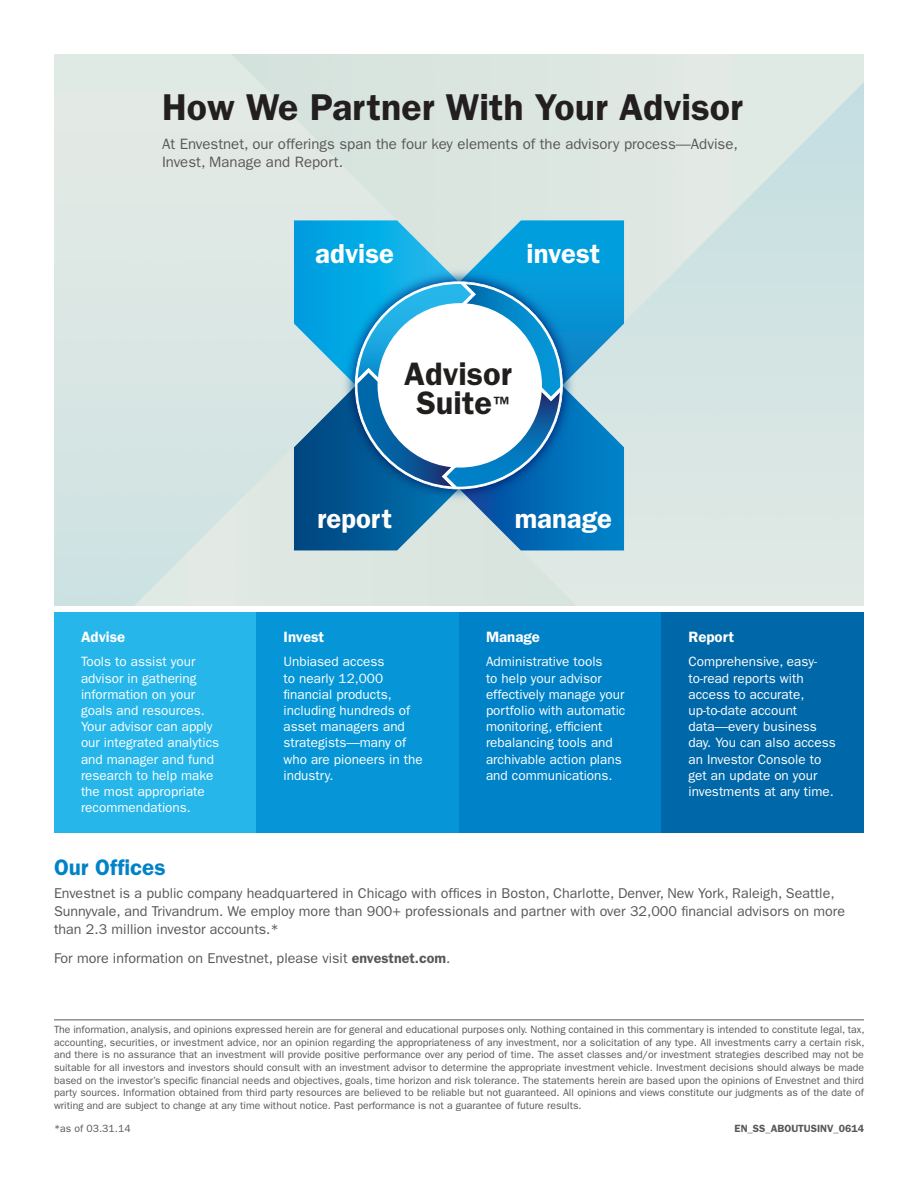
<style>
.page{position:relative;width:918px;height:1188px;background:#fff}
.page>*{position:absolute;margin:0;border:0;box-sizing:border-box;transform-origin:0 0}
.t1{font:600 37.5px "ITC Franklin Gothic Std";color:#231f20}
.t2{font:600 32.55px/28.2px "Franklin Gothic";color:#211e1e;text-align:center}
.t3{font:600 27.45px "Franklin Gothic";color:#fff}
.t4{font:600 22.5px "ITC Franklin Gothic Std";color:#0082c8}
.t5{font:15px/18px "ITC Franklin Gothic Std";color:#57585a}
.t6{font:600 15px "ITC Franklin Gothic Std";color:#fff}
.t7{font:14.25px/18px "ITC Franklin Gothic Std";color:#57585a}
.t8{font:13.5px/16.2px "ITC Franklin Gothic Std";color:#fff}
.t9{font:10.5px/12.6px "ITC Franklin Gothic Std";color:#57585a;text-align:justify}
.t10{font:600 10.5px "ITC Franklin Gothic Std";color:#57585a}
.s1{font-weight:500;font-size:19.8px}
.s2{font-weight:600}
</style>
<div class="page">
<svg style="left:202px;top:97px;width:508px;height:509px;background:#a3ccdb"></svg>
<div style="left:54px;top:612px;width:202px;height:221px;background:#26b6ea"></div>
<div style="left:256px;top:612px;width:203px;height:221px;background:#0696d7"></div>
<div style="left:459px;top:612px;width:203px;height:221px;background:#0082c8"></div>
<div style="left:662px;top:612px;width:202px;height:221px;background:#0068a9"></div>
<hr style="left:54px;top:1019px;width:810px;height:1px;background:#57585a">
<p class="t1" style="left:162px;top:85px;width:582px">How We Partner With Your Advisor</p>
<p class="t5" style="left:162px;top:135px;width:578px">At Envestnet, our offerings span the four key elements of the advisory process—Advise,<br>Invest, Manage and Report.</p>
<p class="t6" style="left:81px;top:628px;width:46px">Advise</p>
<p class="t8" style="left:81px;top:654px;width:140px">Tools to assist your advisor in gathering information on your goals and resources.<br>Your advisor can apply our integrated analytics and manager and fund research to help make the most appropriate recommendations.</p>
<p class="t3" style="left:315px;top:237px;width:80px">advise</p>
<p class="t3" style="left:527px;top:237px;width:75px">invest</p>
<p class="t2" style="left:404px;top:360px;width:109px">Advisor<br>Suite <span class="s1">™</span></p>
<p class="t3" style="left:317px;top:502px;width:77px">report</p>
<p class="t3" style="left:515px;top:502px;width:99px">manage</p>
<p class="t6" style="left:284px;top:628px;width:42px">Invest</p>
<p class="t8" style="left:284px;top:654px;width:141px">Unbiased access<br>to nearly 12,000 financial products, including hundreds of asset managers and strategists—many of who are pioneers in the industry.</p>
<p class="t6" style="left:486px;top:628px;width:55px">Manage</p>
<p class="t8" style="left:486px;top:654px;width:141px">Administrative tools<br>to help your advisor effectively manage your portfolio with automatic monitoring, efficient rebalancing tools and archivable action plans and communications.</p>
<p class="t6" style="left:688px;top:628px;width:47px">Report</p>
<p class="t8" style="left:688px;top:654px;width:149px">Comprehensive, easy&shy;to-read reports with access to accurate, up-to-date account data—every business day. You can also access an Investor Console to get an update on your investments at any time.</p>
<p class="t4" style="left:54px;top:854px;width:113px">Our Offices</p>
<p class="t7" style="left:54px;top:885px;width:793px">Envestnet is a public company headquartered in Chicago with offices in Boston, Charlotte, Denver, New York, Raleigh, Seattle,<br>Sunnyvale, and Trivandrum. We employ more than 900+ professionals and partner with over 32,000 financial advisors on more than 2.3 million investor accounts.*</p>
<p class="t7" style="left:54px;top:949px;width:398px">For more information on Envestnet, please visit <span class="s2">envestnet.com</span>.</p>
<p class="t9" style="left:54px;top:1023px;width:812px">The information, analysis, and opinions expressed herein are for general and educational purposes only. Nothing contained in this commentary is intended to constitute legal, tax, accounting, securities, or investment advice, nor an opinion regarding the appropriateness of any investment, nor a solicitation of any type. All investments carry a certain risk, and there is no assurance that an investment will provide positive performance over any period of time. The asset classes and/or investment strategies described may not be suitable for all investors and investors should consult with an investment advisor to determine the appropriate investment vehicle. Investment decisions should always be made based on the investor’s specific financial needs and objectives, goals, time horizon and risk tolerance. The statements herein are based upon the opinions of Envestnet and third party sources. Information obtained from third party resources are believed to be reliable but not guaranteed. All opinions and views constitute our judgments as of the date of writing and are subject to change at any time without notice. Past performance is not a guarantee of future results.</p>
<p class="t9" style="left:54px;top:1122px;width:78px">*as of 03.31.14</p>
<p class="t10" style="left:735px;top:1122px;width:131px">EN_SS_ABOUTUSINV_0614</p>
</div>
